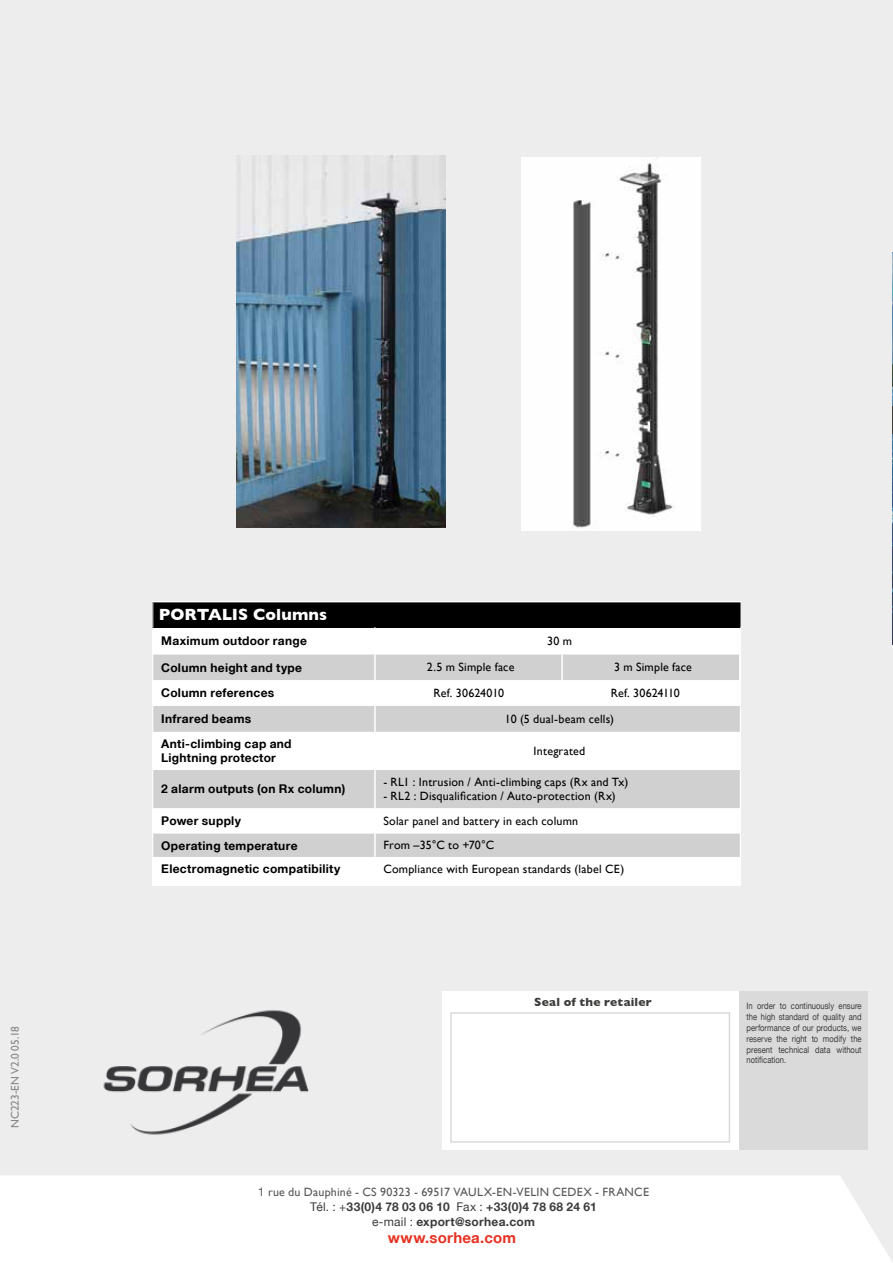
<style>
.page{position:relative;width:893px;height:1263px;background:#ededed}
.page>*{position:absolute;margin:0;border:0;box-sizing:border-box;transform-origin:0 0}
.t1{font:700 16.5px "Gill Sans";letter-spacing:.005em;color:#fff}
.t2{font:700 15px "Helvetica Neue";letter-spacing:.015em;color:#e63323}
.t3{font:12px "Gill Sans";letter-spacing:.02em;color:#000}
.t4{font:700 12px/14.4px "Helvetica Neue";letter-spacing:.025em;color:#000}
.t5{font:700 12px/15px "Helvetica Neue";letter-spacing:.02em;color:#3c3c3b;text-align:center}
.t6{font:12px "Gill Sans";letter-spacing:.02em;color:#575756}
.t7{font:12px "Gill Sans";letter-spacing:-.005em;color:#000}
.t8{font:700 12px "Gill Sans";letter-spacing:.025em;color:#3c3c3b}
.t9{font:11.25px "Gill Sans";letter-spacing:-.005em;color:#878787}
.t10{font:9px/10.8px "Helvetica Neue";color:#3c3c3b;text-align:justify;scale:.85 1}
.s1{font-family:"Helvetica Neue"}
.s2{font-weight:400}
</style>
<div class="page">
<div style="left:442px;top:991px;width:297px;height:158px;background:#fff"></div>
<div style="left:739px;top:991px;width:128px;height:158px;background:#dadada"></div>
<div style="left:0;top:1176px;width:892px;height:87px;background:#fff"></div>
<div style="left:450px;top:1012px;width:280px;height:131px;border:2px solid #dadada"></div>
<img style="left:103px;top:1010px;width:206px;height:125px">
<img style="left:892px;top:253px;width:1px;height:392px">
<img style="left:236px;top:155px;width:209px;height:373px">
<img style="left:521px;top:157px;width:179px;height:373px">
<svg style="left:892px;top:406px;width:1px;height:28px"></svg>
<div style="left:152px;top:601px;width:588px;height:285px;background:#fff"></div>
<div style="left:153px;top:602px;width:587px;height:25px;background:#000"></div>
<svg style="left:153px;top:654px;width:587px;height:203px;fill:#d0d0d0"></svg>
<hr style="left:374px;top:680px;width:2px;height:26px;background:#fff">
<hr style="left:374px;top:706px;width:2px;height:26px;background:#fff">
<hr style="left:374px;top:732px;width:2px;height:38px;background:#fff">
<hr style="left:374px;top:770px;width:2px;height:38px;background:#fff">
<hr style="left:374px;top:808px;width:2px;height:26px;background:#fff">
<hr style="left:374px;top:834px;width:2px;height:23px;background:#fff">
<hr style="left:374px;top:654px;width:2px;height:26px;background:#fff">
<hr style="left:561px;top:654px;width:2px;height:26px;background:#fff">
<svg style="left:739px;top:654px;width:1px;height:26px"></svg>
<svg style="left:152px;top:602px;width:1px;height:26px"></svg>
<p class="t9" style="left:8px;top:1128px;width:102px;rotate:-90deg">NC223-EN V2.0 05.18</p>
<h1 class="t1" style="left:159px;top:605px;width:170px">PORTALIS Columns</h1>
<p class="t4" style="left:161px;top:634px;width:147px">Maximum outdoor range</p>
<p class="t3" style="left:547px;top:634px;width:26px">30 m</p>
<p class="t4" style="left:161px;top:661px;width:142px">Column height and type</p>
<p class="t3" style="left:427px;top:660px;width:89px">2.5 m Simple face</p>
<p class="t3" style="left:614px;top:660px;width:79px">3 m Simple face</p>
<p class="t4" style="left:161px;top:686px;width:114px">Column references</p>
<p class="t7" style="left:433px;top:686px;width:72px">Ref. 30624010</p>
<p class="t7" style="left:611px;top:686px;width:71px">Ref. 30624110</p>
<p class="t4" style="left:161px;top:712px;width:92px">Infrared beams</p>
<p class="t3" style="left:505px;top:712px;width:111px">10 (5 dual-beam cells)</p>
<p class="t4" style="left:161px;top:737px;width:132px">Anti-climbing cap and<br>Lightning protector</p>
<p class="t3" style="left:534px;top:744px;width:53px">Integrated</p>
<p class="t4" style="left:161px;top:782px;width:185px">2 alarm outputs (on Rx column)</p>
<p class="t3" style="left:383px;top:775px;width:246px">- RL1 : Intrusion / Anti-climbing caps (Rx and Tx)</p>
<p class="t3" style="left:383px;top:789px;width:234px">- RL2 : Disqualification / Auto-protection (Rx)</p>
<p class="t4" style="left:161px;top:814px;width:81px">Power supply</p>
<p class="t3" style="left:383px;top:814px;width:196px">Solar panel and battery in each column</p>
<p class="t4" style="left:161px;top:839px;width:138px">Operating temperature</p>
<p class="t3" style="left:383px;top:838px;width:112px">From –35°C to +70°C</p>
<p class="t4" style="left:161px;top:862px;width:180px">Electromagnetic compatibility</p>
<p class="t3" style="left:383px;top:862px;width:242px">Compliance with European standards (label CE)</p>
<p class="t8" style="left:534px;top:995px;width:119px">Seal of the retailer</p>
<p class="t6" style="left:258px;top:1184px;width:393px"><span class="s1">1</span> rue du Dauphiné - CS 90323 - 69517 VAULX-EN-VELIN CEDEX - FRANCE</p>
<p class="t5" style="left:310px;top:1200px;width:288px"><span class="s2">Tél. : +</span>33(0)4 78 03 06 10 <span class="s2">Fax :</span> +33(0)4 78 68 24 61 <span class="s2">e-mail :</span> export@sorhea.com</p>
<p class="t2" style="left:388px;top:1230px;width:130px">www.sorhea.com</p>
<p class="t10" style="left:747px;top:1001px;width:137px">In order to continuously ensure the high standard of quality and performance of our products, we reserve the right to modify the present technical data without notification.</p>
</div>
